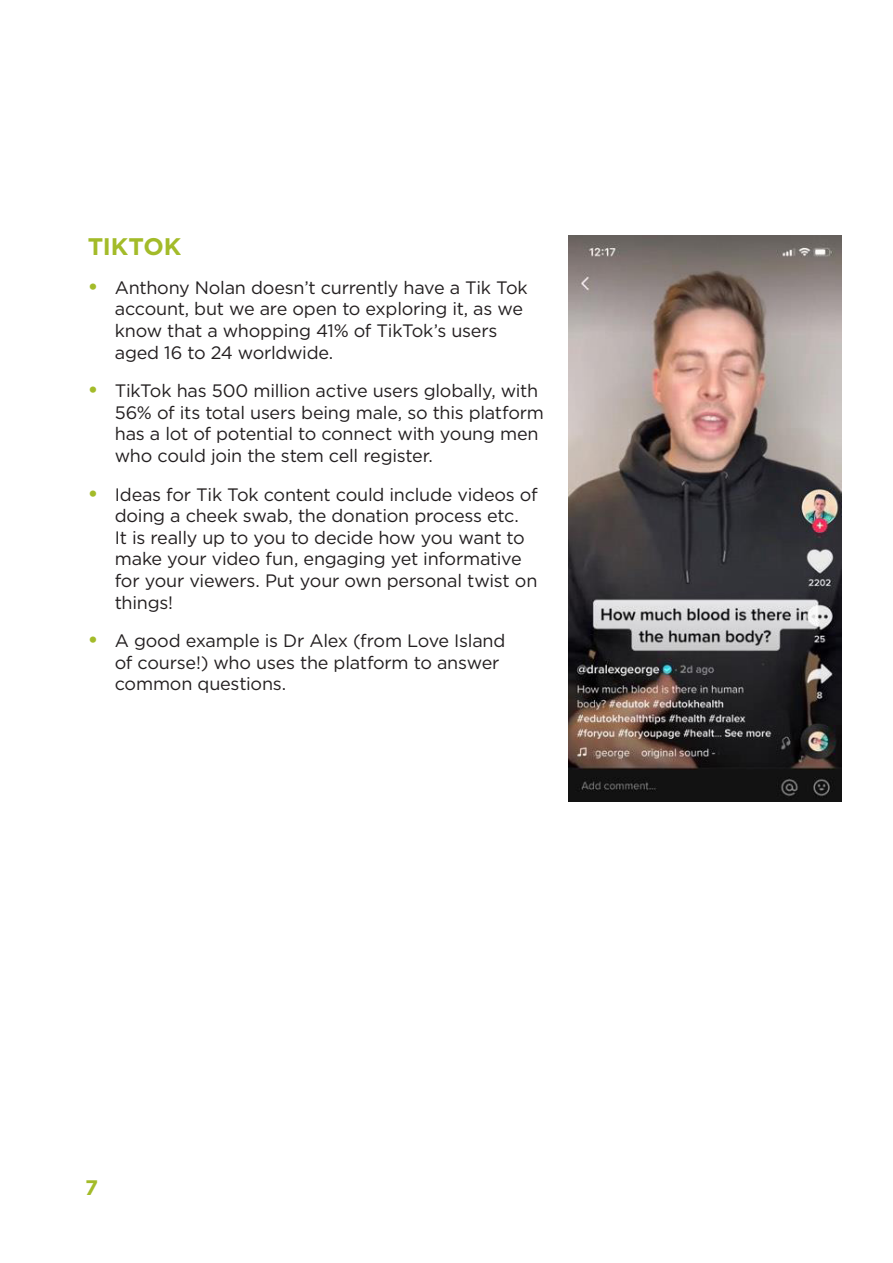
<style>
.page{position:relative;width:893px;height:1263px;background:#fff}
.page>*{position:absolute;margin:0;border:0;box-sizing:border-box;transform-origin:0 0}
.t1{font:700 24px "Gotham";letter-spacing:-.005em;color:#a3bb29}
.t2{font:700 21px "Gotham";color:#a3bb29}
.t3{font:18px/21.6px "Gotham";letter-spacing:-.015em;color:#231f20}
.s1{font-weight:700;font-size:21px;color:#a3bb29}
</style>
<div class="page">
<img style="left:569px;top:236px;width:273px;height:565px">
<h1 class="t1" style="left:88px;top:231px;width:95px">TIKTOK</h1>
<p class="t3" style="left:115px;top:276px;width:414px;text-indent:-27px"><span class="s1">•</span> Anthony Nolan doesn’t currently have a Tik Tok account, but we are open to exploring it, as we know that a whopping 41% of TikTok’s users aged 16 to 24 worldwide.</p>
<p class="t3" style="left:115px;top:380px;width:431px;text-indent:-27px"><span class="s1">•</span> TikTok has 500 million active users globally, with 56% of its total users being male, so this platform has a lot of potential to connect with young men who could join the stem cell register.</p>
<p class="t3" style="left:115px;top:483px;width:424px;text-indent:-27px"><span class="s1">•</span> Ideas for Tik Tok content could include videos of doing a cheek swab, the donation process etc.<br>It is really up to you to decide how you want to make your video fun, engaging yet informative for your viewers. Put your own personal twist on things!</p>
<p class="t3" style="left:115px;top:630px;width:392px;text-indent:-27px"><span class="s1">•</span> A good example is Dr Alex (from Love Island of course!) who uses the platform to answer common questions.</p>
<p class="t2" style="left:85px;top:1173px;width:14px">7</p>
</div>
